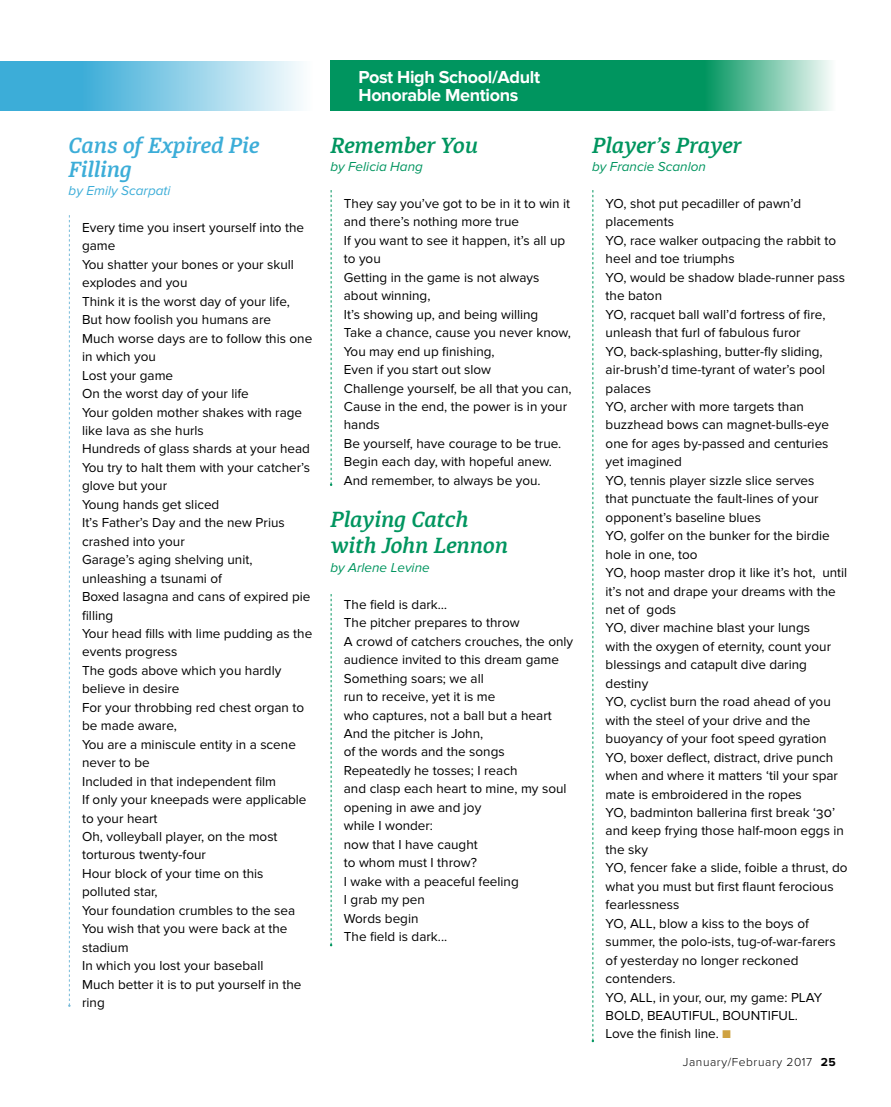
<style>
.page{position:relative;width:891px;height:1107px;background:#fff}
.page>*{position:absolute;margin:0;border:0;box-sizing:border-box;transform-origin:0 0}
.t1{font:italic 600 21.75px/26.2px "Diaria Pro";color:#00955f}
.t2{font:italic 600 21.75px/24px "Diaria Pro";color:#3cadd8}
.t3{font:700 18px/18.5px "Proxima Nova";letter-spacing:-.02em;color:#fff}
.t4{font:13.5px/18.5px "Proxima Nova";color:#000}
.t5{font:italic 13.5px "Proxima Nova";color:#00955f}
.t6{font:italic 13.5px "Proxima Nova";color:#3cadd8}
.t7{font:300 12px "Proxima Nova";letter-spacing:.05em;color:#000}
.s1{font-weight:300;color:#cfa241}
.s2{font-weight:700}
</style>
<div class="page">
<svg style="left:0;top:61px;width:301px;height:50px;background:#7fc9e5"></svg>
<svg style="left:330px;top:60px;width:501px;height:51px;background:#1ea171"></svg>
<svg style="left:330px;top:190px;width:2px;height:296px"></svg>
<svg style="left:330px;top:594px;width:2px;height:352px"></svg>
<svg style="left:68px;top:215px;width:3px;height:792px"></svg>
<svg style="left:592px;top:190px;width:2px;height:852px"></svg>
<h1 class="t2" style="left:69px;top:133px;width:192px">Cans of Expired Pie<br>Filling</h1>
<p class="t6" style="left:69px;top:183px;width:103px">by Emily Scarpati</p>
<p class="t4" style="left:82px;top:219px;width:232px">Every time you insert yourself into the game<br>You shatter your bones or your skull explodes and you<br>Think it is the worst day of your life,<br>But how foolish you humans are<br>Much worse days are to follow this one in which you<br>Lost your game<br>On the worst day of your life<br>Your golden mother shakes with rage like lava as she hurls<br>Hundreds of glass shards at your head<br>You try to halt them with your catcher’s glove but your<br>Young hands get sliced<br>It’s Father’s Day and the new Prius crashed into your<br>Garage’s aging shelving unit, unleashing a tsunami of<br>Boxed lasagna and cans of expired pie filling<br>Your head fills with lime pudding as the events progress<br>The gods above which you hardly believe in desire<br>For your throbbing red chest organ to be made aware,<br>You are a miniscule entity in a scene never to be<br>Included in that independent film<br>If only your kneepads were applicable to your heart<br>Oh, volleyball player, on the most torturous twenty-four<br>Hour block of your time on this polluted star,<br>Your foundation crumbles to the sea<br>You wish that you were back at the stadium<br>In which you lost your baseball<br>Much better it is to put yourself in the ring</p>
<h2 class="t3" style="left:359px;top:68px;width:183px">Post High School/Adult<br>Honorable Mentions</h2>
<h1 class="t1" style="left:330px;top:132px;width:149px">Remember You</h1>
<p class="t5" style="left:330px;top:159px;width:94px">by Felicia Hang</p>
<p class="t4" style="left:344px;top:195px;width:229px">They say you’ve got to be in it to win it and there’s nothing more true<br>If you want to see it happen, it’s all up to you<br>Getting in the game is not always about winning,<br>It’s showing up, and being willing<br>Take a chance, cause you never know,<br>You may end up finishing,<br>Even if you start out slow<br>Challenge yourself, be all that you can,<br>Cause in the end, the power is in your hands<br>Be yourself, have courage to be true.<br>Begin each day, with hopeful anew.<br>And remember, to always be you.</p>
<h1 class="t1" style="left:330px;top:506px;width:179px">Playing Catch with John Lennon</h1>
<p class="t5" style="left:330px;top:560px;width:101px">by Arlene Levine</p>
<p class="t4" style="left:344px;top:596px;width:231px">The field is dark…<br>The pitcher prepares to throw<br>A crowd of catchers crouches, the only audience invited to this dream game<br>Something soars; we all<br>run to receive, yet it is me<br>who captures, not a ball but a heart<br>And the pitcher is John,<br>of the words and the songs<br>Repeatedly he tosses; I reach<br>and clasp each heart to mine, my soul opening in awe and joy<br>while I wonder:<br>now that I have caught<br>to whom must I throw?<br>I wake with a peaceful feeling<br>I grab my pen<br>Words begin<br>The field is dark...</p>
<h1 class="t1" style="left:592px;top:132px;width:151px">Player’s Prayer</h1>
<p class="t5" style="left:592px;top:159px;width:115px">by Francie Scanlon</p>
<p class="t4" style="left:606px;top:195px;width:243px">YO, shot put pecadiller of pawn’d placements<br>YO, race walker outpacing the rabbit to heel and toe triumphs<br>YO, would be shadow blade-runner pass the baton<br>YO, racquet ball wall’d fortress of fire, unleash that furl of fabulous furor<br>YO, back-splashing, butter-fly sliding, air-brush’d time-tyrant of water’s pool palaces<br>YO, archer with more targets than buzzhead bows can magnet-bulls-eye one for ages by-passed and centuries yet imagined<br>YO, tennis player sizzle slice serves<br>that punctuate the fault-lines of your opponent’s baseline blues<br>YO, golfer on the bunker for the birdie hole in one, too<br>YO, hoop master drop it like it’s hot, until it’s not and drape your dreams with the net of gods<br>YO, diver machine blast your lungs<br>with the oxygen of eternity, count your blessings and catapult dive daring destiny<br>YO, cyclist burn the road ahead of you with the steel of your drive and the buoyancy of your foot speed gyration<br>YO, boxer deflect, distract, drive punch when and where it matters ‘til your spar mate is embroidered in the ropes<br>YO, badminton ballerina first break ‘30’ and keep frying those half-moon eggs in the sky<br>YO, fencer fake a slide, foible a thrust, do what you must but first flaunt ferocious fearlessness<br>YO, ALL, blow a kiss to the boys of summer, the polo-ists, tug-of-war-farers of yesterday no longer reckoned contenders.<br>YO, ALL, in your, our, my game: PLAY<br>BOLD, BEAUTIFUL, BOUNTIFUL.<br>Love the finish line. <span class="s1">■</span></p>
<p class="t7" style="left:683px;top:1055px;width:155px">January/February 2017 <span class="s2">25</span></p>
</div>
